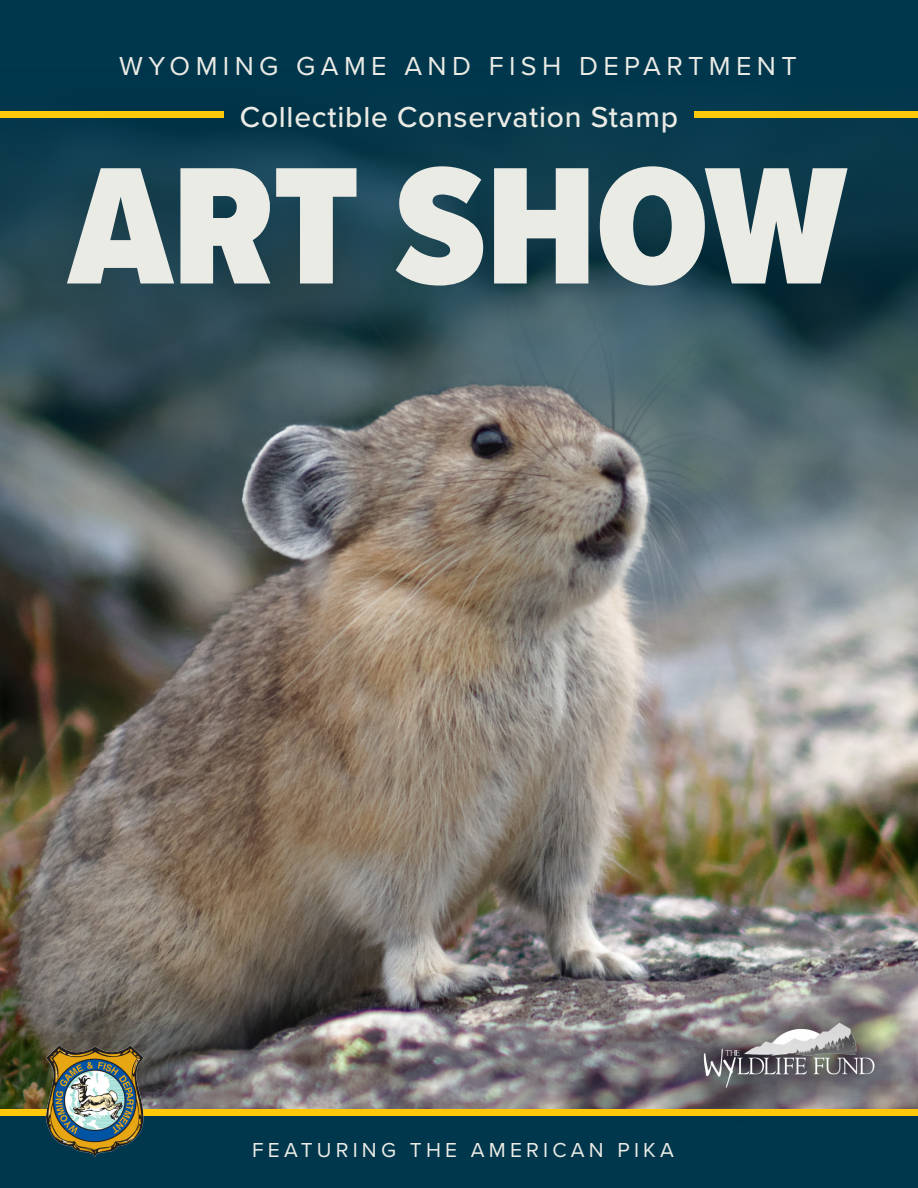
<style>
.page{position:relative;width:918px;height:1188px;background:#00374d}
.page>*{position:absolute;margin:0;border:0;box-sizing:border-box;transform-origin:0 0}
.t1{font:900 172.8px "Proxima Nova Cond";color:#ebebe5}
.t2{font:500 30px "Proxima Nova";letter-spacing:.025em;color:#ebebe5}
.t3{font:27px "Proxima Nova";letter-spacing:.2em;color:#ebebe5}
.t4{font:21px "Proxima Nova";letter-spacing:.2em;color:#ebebe5}
</style>
<div class="page">
<img style="left:0;top:111px;width:918px;height:998px">
<div style="left:687px;top:1006px;width:225px;height:119px;background:#231f20;opacity:.28"></div>
<img style="left:697px;top:1018px;width:183px;height:74px">
<div style="left:0;top:1109px;width:918px;height:7px;background:#ffc80b"></div>
<div style="left:0;top:112px;width:224px;height:6px;background:#ffc80b"></div>
<div style="left:694px;top:112px;width:224px;height:6px;background:#ffc80b"></div>
<img style="left:45px;top:1045px;width:99px;height:112px">
<p class="t3" style="left:119px;top:46px;width:679px">WYOMING GAME AND FISH DEPARTMENT</p>
<p class="t2" style="left:240px;top:94px;width:440px">Collectible Conservation Stamp</p>
<p class="t1" style="left:69px;top:99px;width:779px">ART SHOW</p>
<p class="t4" style="left:252px;top:1134px;width:423px">FEATURING THE AMERICAN PIKA</p>
</div>
